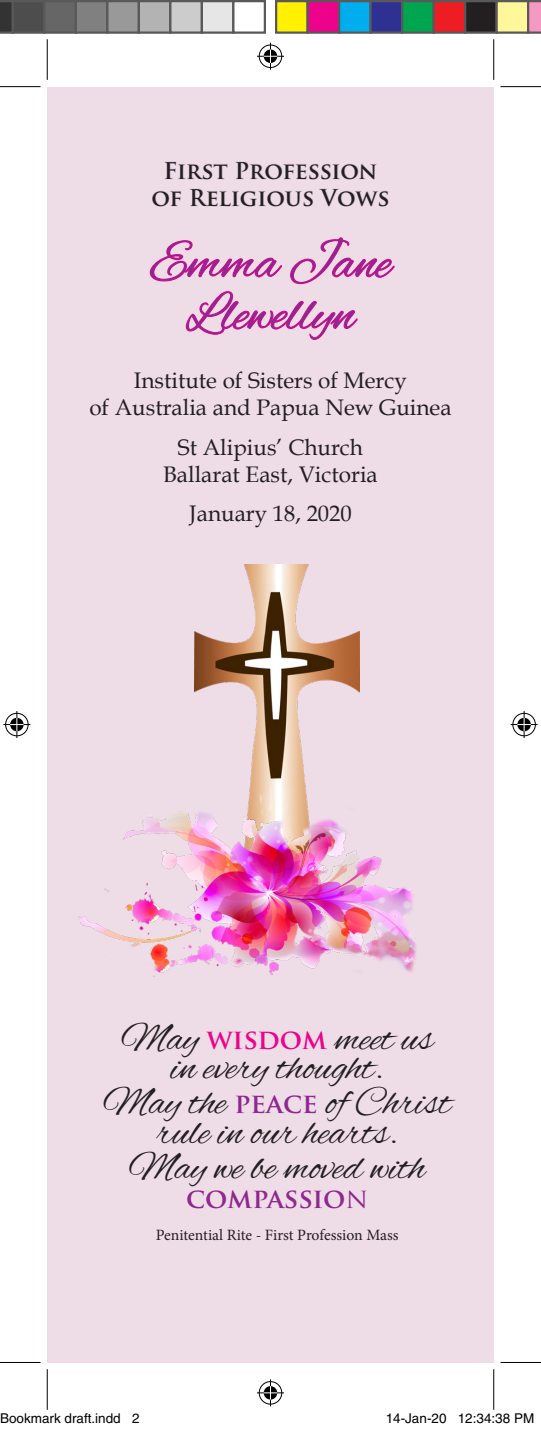
<style>
.page{position:relative;width:541px;height:1430px;background:#fff}
.page>*{position:absolute;margin:0;border:0;box-sizing:border-box;transform-origin:0 0}
.t1{font:54px "Alex Brush";color:#90268f}
.t2{font:40.5px/29.2px "Alex Brush";color:#231f20;text-align:center}
.t3{font:700 27px "Trajan Pro";letter-spacing:-.01em;color:#90268f}
.t4{font:22.5px "Book Antiqua";color:#231f20}
.t5{font:700 22.5px "Trajan Pro";color:#231f20}
.t6{font:15.75px "Minion Pro";letter-spacing:-.005em;color:#231f20}
.t7{font:13.5px "Helvetica";color:#000}
.s1{font-family:"Trajan Pro";font-weight:700;font-size:27px;color:#ed028c}
.s2{font-family:"Trajan Pro";font-weight:700;font-size:27px;color:#90268f}
.s3{font-weight:400}
</style>
<div class="page">
<div style="left:47px;top:87px;width:447px;height:1275px;background:#eedde6"></div>
<svg style="left:149px;top:87px;width:246px;height:253px"></svg>
<img style="left:195px;top:564px;width:164px;height:242px">
<img style="left:74px;top:806px;width:344px;height:170px">
<hr style="left:0;top:86px;width:40px;height:1px;background:#000">
<hr style="left:500px;top:86px;width:41px;height:1px;background:#000">
<hr style="left:0;top:1362px;width:40px;height:1px;background:#000">
<hr style="left:500px;top:1362px;width:41px;height:1px;background:#000">
<hr style="left:47px;top:39px;width:1px;height:41px;background:#000">
<hr style="left:47px;top:1369px;width:1px;height:40px;background:#000">
<hr style="left:493px;top:39px;width:1px;height:41px;background:#000">
<hr style="left:493px;top:1369px;width:1px;height:40px;background:#000">
<svg style="left:257px;top:43px;width:27px;height:27px"></svg>
<svg style="left:257px;top:1379px;width:27px;height:27px"></svg>
<svg style="left:3px;top:711px;width:27px;height:27px"></svg>
<svg style="left:511px;top:711px;width:27px;height:27px"></svg>
<svg style="left:0;top:0;width:12px;height:34px"></svg>
<div style="left:13px;top:1px;width:31px;height:32px;background:#4d4d4d"></div>
<div style="left:12px;top:0;width:33px;height:34px;border:2px solid #595959"></div>
<div style="left:44px;top:1px;width:32px;height:32px;background:#666"></div>
<div style="left:43px;top:0;width:34px;height:34px;border:2px solid #595959"></div>
<div style="left:76px;top:1px;width:31px;height:32px;background:#808080"></div>
<div style="left:75px;top:0;width:33px;height:34px;border:2px solid #595959"></div>
<div style="left:107px;top:1px;width:32px;height:32px;background:#999"></div>
<div style="left:106px;top:0;width:34px;height:34px;border:2px solid #595959"></div>
<div style="left:139px;top:1px;width:31px;height:32px;background:#b3b3b3"></div>
<div style="left:138px;top:0;width:33px;height:34px;border:2px solid #595959"></div>
<div style="left:170px;top:1px;width:32px;height:32px;background:#ccc"></div>
<div style="left:169px;top:0;width:34px;height:34px;border:2px solid #595959"></div>
<div style="left:202px;top:1px;width:31px;height:32px;background:#e6e6e6"></div>
<div style="left:201px;top:0;width:33px;height:34px;border:2px solid #595959"></div>
<div style="left:232px;top:0;width:34px;height:34px;border:2px solid #595959"></div>
<div style="left:276px;top:1px;width:32px;height:32px;background:#fff101"></div>
<div style="left:275px;top:0;width:34px;height:34px;border:2px solid #595959"></div>
<div style="left:308px;top:1px;width:31px;height:32px;background:#ed028c"></div>
<div style="left:306px;top:0;width:34px;height:34px;border:2px solid #595959"></div>
<div style="left:339px;top:1px;width:32px;height:32px;background:#00aeef"></div>
<div style="left:338px;top:0;width:34px;height:34px;border:2px solid #595959"></div>
<div style="left:371px;top:1px;width:31px;height:32px;background:#2e3092"></div>
<div style="left:369px;top:0;width:34px;height:34px;border:2px solid #595959"></div>
<div style="left:402px;top:1px;width:32px;height:32px;background:#00a54f"></div>
<div style="left:401px;top:0;width:34px;height:34px;border:2px solid #595959"></div>
<div style="left:434px;top:1px;width:31px;height:32px;background:#ee1d23"></div>
<div style="left:432px;top:0;width:34px;height:34px;border:2px solid #595959"></div>
<div style="left:465px;top:1px;width:32px;height:32px;background:#231f20"></div>
<div style="left:464px;top:0;width:34px;height:34px;border:2px solid #595959"></div>
<div style="left:497px;top:1px;width:31px;height:32px;background:#fff79a"></div>
<div style="left:495px;top:0;width:34px;height:34px;border:2px solid #595959"></div>
<svg style="left:527px;top:0;width:14px;height:34px"></svg>
<div style="left:440px;top:1414px;width:5px;height:9px;border:1px solid #fff;border-radius:50%"></div>
<div style="left:439px;top:1413px;width:7px;height:11px;border:1px solid #fff;border-radius:50%"></div>
<p class="t5" style="left:164px;top:156px;width:215px">First Profession</p>
<p class="t5" style="left:151px;top:183px;width:239px">of Religious Vows</p>
<p class="t1" style="left:150px;top:232px;width:242px">Emma Jane</p>
<p class="t1" style="left:186px;top:284px;width:170px">Llewellyn</p>
<p class="t4" style="left:134px;top:364px;width:275px">Institute of Sisters of Mercy</p>
<p class="t4" style="left:89px;top:391px;width:364px">of Australia and Papua New Guinea</p>
<p class="t4" style="left:178px;top:431px;width:187px">St Alipius’ Church</p>
<p class="t4" style="left:163px;top:458px;width:216px">Ballarat East, Victoria</p>
<p class="t4" style="left:189px;top:498px;width:164px">January 18, 2020</p>
<p class="t2" style="left:121px;top:1026px;width:314px">May <span class="s1">wisdom</span> meet us</p>
<p class="t2" style="left:171px;top:1055px;width:214px">in every thought.</p>
<p class="t2" style="left:103px;top:1091px;width:350px">May the <span class="s2">peace</span> of Christ rule in our hearts.</p>
<p class="t2" style="left:129px;top:1155px;width:298px">May we be moved with</p>
<p class="t3" style="left:186px;top:1181px;width:183px">compassio<span class="s3">n</span></p>
<p class="t6" style="left:156px;top:1224px;width:244px">Penitential Rite - First Profession Mass</p>
<p class="t7" style="left:0;top:1410px;width:141px">Bookmark draft.indd 2</p>
<p class="t7" style="left:386px;top:1410px;width:150px">14-Jan-20 12:34:38 PM</p>
</div>
